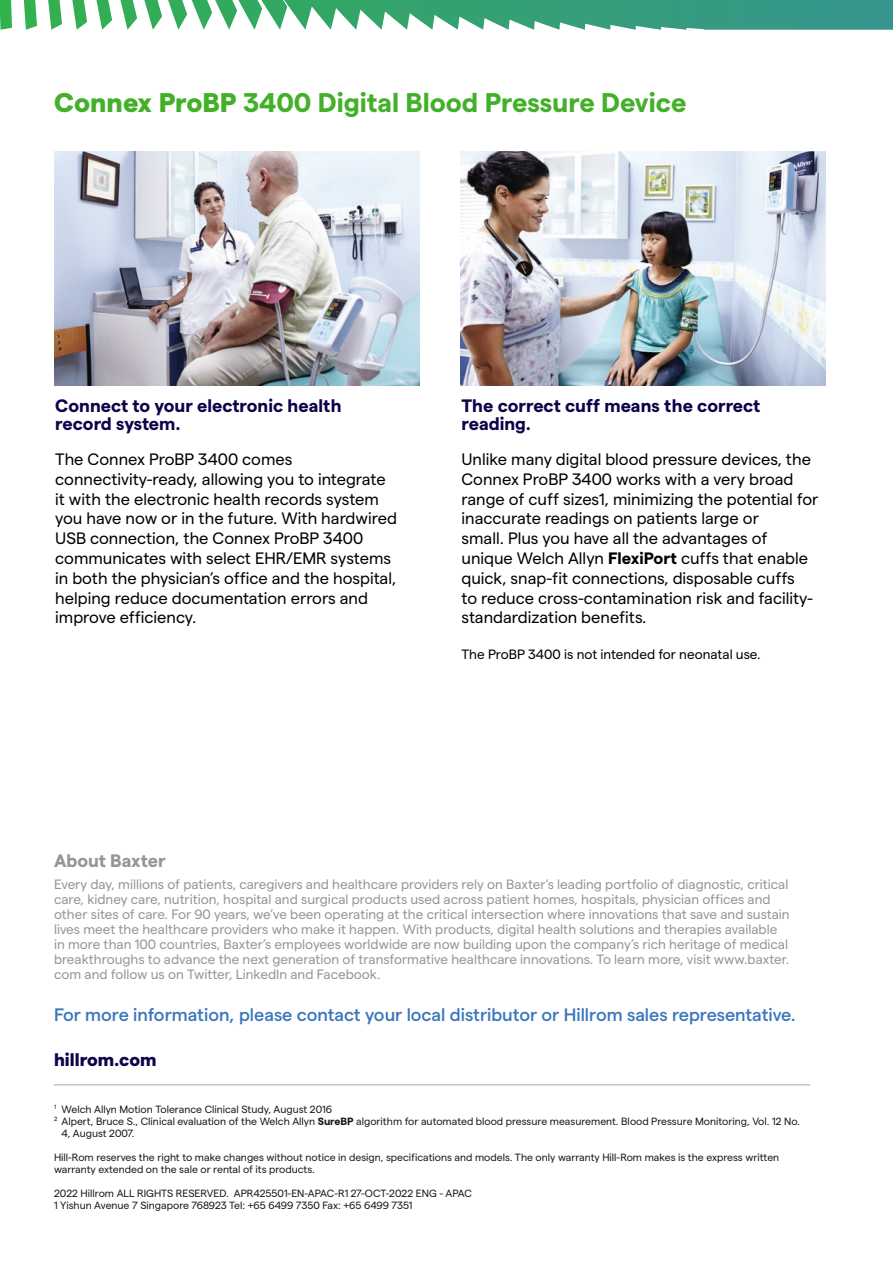
<style>
.page{position:relative;width:893px;height:1263px;background:#fff}
.page>*{position:absolute;margin:0;border:0;box-sizing:border-box;transform-origin:0 0}
.t1{font:700 27px "Matter";color:#43b02a}
.CTA{font:500 18px "Matter";color:#3976bc}
.t2{font:700 18px/18px "Matter";color:#0d0449}
.URL{font:800 18px "Matter";color:#0d0449}
.t3{font:700 18px "Matter";color:#939598}
.t4{font:16.5px/19.8px "Matter";color:#000}
.t5{font:13.5px/15px "Matter";color:#939598}
.t6{font:13.5px "Matter";color:#000}
.LEGAL-NO_RULE{font:10.5px/12px "Matter";color:#1a1a1a}
.REFERENCES-NO_RULE{font:10.5px/12px "Matter";color:#1a1a1a}
.s1{font-weight:800}
.s2{font-weight:700}
</style>
<div class="page">
<img style="left:460px;top:152px;width:365px;height:234px">
<img style="left:54px;top:152px;width:365px;height:234px">
<hr style="left:54px;top:1084px;width:756px;height:1px;background:#9badb7">
<svg style="left:0;top:0;width:893px;height:30px"></svg>
<p class="t1" style="left:54px;top:82px;width:634px"><span class="s1">Connex ProBP</span> 3400 Digital Blood Pressure Device</p>
<p class="t2" style="left:55px;top:395px;width:288px">Connect to your electronic health record system.</p>
<p class="t2" style="left:461px;top:395px;width:300px">The correct cuff means the correct reading.</p>
<p class="t4" style="left:55px;top:448px;width:343px">The Connex ProBP 3400 comes connectivity-ready, allowing you to integrate it with the electronic health records system you have now or in the future. With hardwired USB connection, the Connex ProBP 3400 communicates with select EHR/EMR systems in both the physician’s office and the hospital, helping reduce documentation errors and improve efficiency.</p>
<p class="t4" style="left:461px;top:448px;width:359px">Unlike many digital blood pressure devices, the Connex ProBP 3400 works with a very broad range of cuff sizes1, minimizing the potential for inaccurate readings on patients large or</p>
<p class="t4" style="left:461px;top:527px;width:353px">small. Plus you have all the advantages of unique Welch Allyn <span class="s2">FlexiPort</span> cuffs that enable quick, snap-fit connections, disposable cuffs to reduce cross-contamination risk and facility&shy;standardization benefits.</p>
<p class="t6" style="left:461px;top:645px;width:301px">The ProBP 3400 is not intended for neonatal use.</p>
<p class="t3" style="left:54px;top:847px;width:113px">About Baxter</p>
<p class="t5" style="left:54px;top:875px;width:737px">Every day, millions of patients, caregivers and healthcare providers rely on Baxter’s leading portfolio of diagnostic, critical care, kidney care, nutrition, hospital and surgical products used across patient homes, hospitals, physician offices and other sites of care. For 90 years, we’ve been operating at the critical intersection where innovations that save and sustain lives meet the healthcare providers who make it happen. With products, digital health solutions and therapies available in more than 100 countries, Baxter’s employees worldwide are now building upon the company’s rich heritage of medical breakthroughs to advance the next generation of transformative healthcare innovations. To learn more, visit www.baxter. com and follow us on Twitter, LinkedIn and Facebook.</p>
<p class="CTA" style="left:54px;top:1002px;width:743px">For more information, please contact your local distributor or Hillrom sales representative.</p>
<p class="URL" style="left:54px;top:1047px;width:104px">hillrom.com</p>
<p class="REFERENCES-NO_RULE" style="left:54px;top:1102px;width:280px"><sup>1</sup> Welch Allyn Motion Tolerance Clinical Study, August 2016</p>
<p class="REFERENCES-NO_RULE" style="left:62px;top:1114px;width:740px;text-indent:-8px"><sup>2</sup> Alpert, Bruce S., Clinical evaluation of the Welch Allyn <span class="s2">SureBP</span> algorithm for automated blood pressure measurement. Blood Pressure Monitoring, Vol. 12 No.<br>4, August 2007.</p>
<p class="LEGAL-NO_RULE" style="left:54px;top:1150px;width:727px">Hill-Rom reserves the right to make changes without notice in design, specifications and models. The only warranty Hill-Rom makes is the express written warranty extended on the sale or rental of its products.</p>
<p class="LEGAL-NO_RULE" style="left:54px;top:1186px;width:419px">2022 Hillrom ALL RIGHTS RESERVED. APR425501-EN-APAC-R1 27-OCT-2022 ENG - APAC<br>1 Yishun Avenue 7 Singapore 768923 Tel: +65 6499 7350 Fax: +65 6499 7351</p>
</div>
